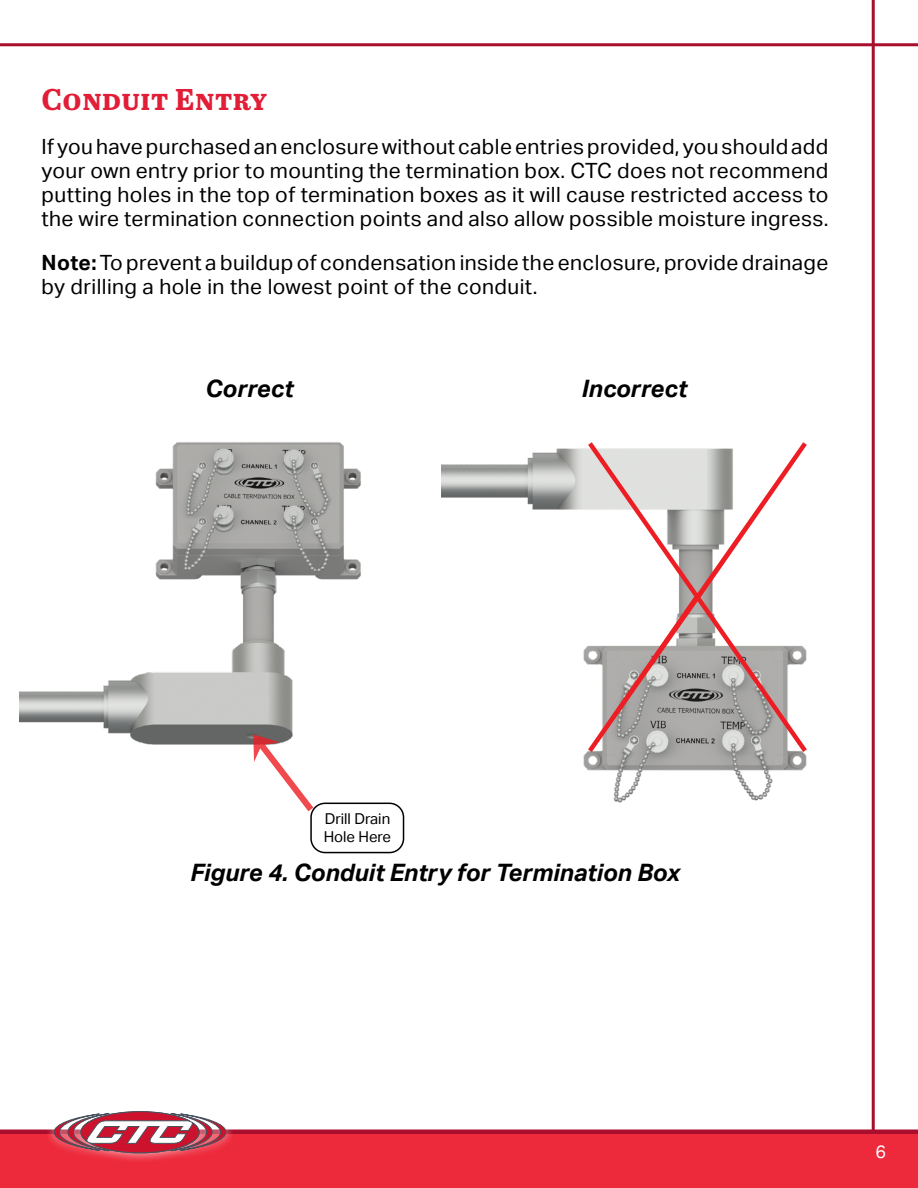
<style>
.page{position:relative;width:918px;height:1188px;background:#fff}
.page>*{position:absolute;margin:0;border:0;box-sizing:border-box;transform-origin:0 0}
.t1{font:700 30px "Abril Text";letter-spacing:.02em;color:#e11d37}
.t2{font:italic 700 24px "Aktiv Grotesk";color:#000}
.t3{font:21px/24px "Aktiv Grotesk";letter-spacing:.02em;color:#000;text-align:justify}
.t4{font:18px "Aktiv Grotesk";color:#fff}
.t5{font:15px/18px "Aktiv Grotesk";color:#000}
.s1{font-weight:700}
</style>
<div class="page">
<hr style="left:872px;top:0;width:3px;height:1188px;background:#a90e2c">
<div style="left:0;top:1134px;width:918px;height:54px;background:#ed2a3c"></div>
<hr style="left:0;top:1130px;width:918px;height:4px;background:#a90e2c">
<div style="left:45px;top:1102px;width:190px;height:61px;background:#fff;opacity:.75"></div>
<svg style="left:54px;top:1112px;width:172px;height:41px"></svg>
<hr style="left:0;top:43px;width:918px;height:3px;background:#a90e2c">
<img style="left:19px;top:442px;width:342px;height:303px">
<img style="left:441px;top:448px;width:366px;height:355px">
<svg style="left:253px;top:734px;width:60px;height:77px"></svg>
<div style="left:310px;top:803px;width:94px;height:50px;border:2px solid #000;border-radius:14px"></div>
<svg style="left:588px;top:442px;width:219px;height:310px"></svg>
<h1 class="t1" style="left:42px;top:77px;width:227px">Conduit Entry</h1>
<p class="t3" style="left:42px;top:135px;width:788px">If you have purchased an enclosure without cable entries provided, you should add your own entry prior to mounting the termination box. CTC does not recommend putting holes in the top of termination boxes as it will cause restricted access to the wire termination connection points and also allow possible moisture ingress.</p>
<p class="t3" style="left:42px;top:251px;width:788px"><span class="s1">Note:</span> To prevent a buildup of condensation inside the enclosure, provide drainage by drilling a hole in the lowest point of the conduit.</p>
<p class="t2" style="left:205px;top:375px;width:90px">Correct</p>
<p class="t2" style="left:581px;top:375px;width:107px">Incorrect</p>
<p class="t5" style="left:324px;top:810px;width:69px">Drill Drain<br>Hole Here</p>
<p class="t2" style="left:190px;top:859px;width:491px">Figure 4. Conduit Entry for Termination Box</p>
<p class="t4" style="left:875px;top:1142px;width:12px">6</p>
</div>
